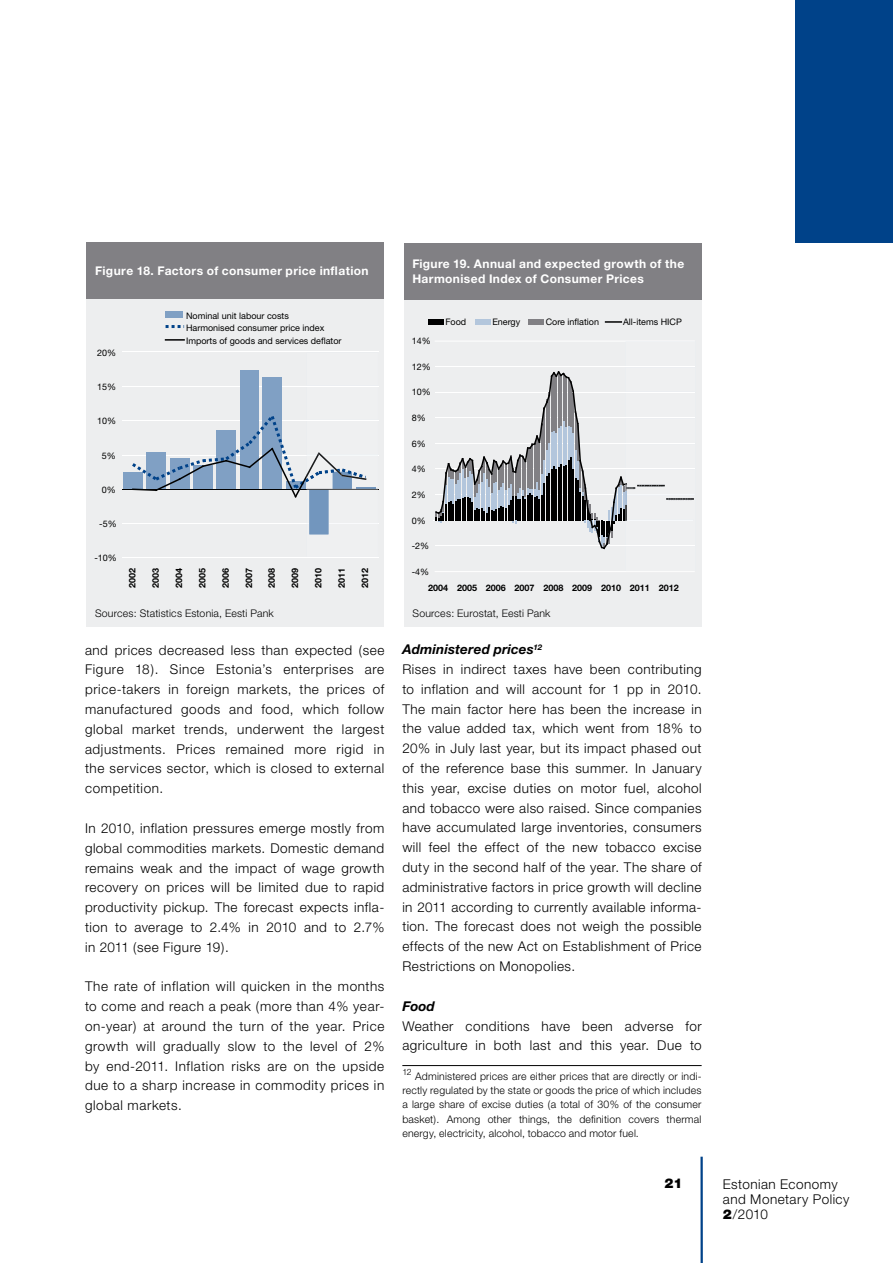
<style>
.page{position:relative;width:893px;height:1263px;background:#fff}
.page>*{position:absolute;margin:0;border:0;box-sizing:border-box;transform-origin:0 0}
.t1{font:300 13.5px/19.8px "Helvetica Neue";letter-spacing:.035em;color:#000}
.t2{font:italic 700 13.5px "Helvetica Neue";color:#000}
.t3{font:900 13.5px "Helvetica Neue";color:#000}
.t4{font:700 12px/15px "Helvetica Neue";letter-spacing:.035em;color:#fff}
.t5{font:300 10.5px/14.2px "Helvetica Neue";letter-spacing:.02em;color:#000;text-align:justify}
.t6{font:9px/12.5px "Helvetica Neue";color:#000}
.t7{font:700 9px "Helvetica Neue";color:#000}
.t8{font:300 8.7px "Helvetica Neue";color:#000}
.s1{font-weight:700;font-style:italic}
.s2{font-weight:900}
</style>
<div class="page">
<div style="left:795px;top:0;width:98px;height:242px;background:#004289"></div>
<hr style="left:700px;top:1157px;width:3px;height:106px;background:#004289">
<hr style="left:402px;top:1065px;width:300px;height:1px;background:#000">
<div style="left:87px;top:303px;width:297px;height:297px;background:#edeeef"></div>
<hr style="left:122px;top:557px;width:257px;height:1px;background:#fff">
<hr style="left:122px;top:523px;width:257px;height:1px;background:#fff">
<hr style="left:122px;top:455px;width:257px;height:1px;background:#fff">
<hr style="left:122px;top:420px;width:257px;height:1px;background:#fff">
<hr style="left:122px;top:386px;width:257px;height:1px;background:#fff">
<hr style="left:122px;top:352px;width:257px;height:1px;background:#fff">
<div style="left:123px;top:473px;width:19px;height:16px;background:#80a0c4"></div>
<hr style="left:122px;top:489px;width:257px;height:1px;background:#000">
<div style="left:166px;top:311px;width:17px;height:7px;background:#80a0c4"></div>
<svg style="left:166px;top:325px;width:18px;height:3px"></svg>
<svg style="left:166px;top:339px;width:18px;height:2px"></svg>
<svg style="left:129px;top:370px;width:249px;height:165px"></svg>
<div style="left:87px;top:242px;width:297px;height:57px;background:#818084"></div>
<div style="left:87px;top:601px;width:297px;height:26px;background:#edeeef"></div>
<div style="left:404px;top:303px;width:297px;height:297px;background:#edeeef"></div>
<hr style="left:435px;top:571px;width:259px;height:1px;background:#fff">
<hr style="left:433px;top:520px;width:260px;height:1px;background:#fff">
<hr style="left:435px;top:341px;width:259px;height:1px;background:#fff">
<div style="left:428px;top:319px;width:15px;height:6px;background:#000"></div>
<div style="left:475px;top:319px;width:15px;height:6px;background:#b3c6dc"></div>
<div style="left:528px;top:319px;width:15px;height:6px;background:#818084"></div>
<svg style="left:606px;top:321px;width:15px;height:2px"></svg>
<svg style="left:435px;top:366px;width:260px;height:184px"></svg>
<div style="left:404px;top:243px;width:297px;height:56px;background:#818084"></div>
<div style="left:404px;top:600px;width:298px;height:27px;background:#edeeef"></div>
<p class="t4" style="left:95px;top:263px;width:275px">Figure 18. Factors of consumer price inflation</p>
<p class="t6" style="left:97px;top:346px;width:21px">20%</p>
<p class="t6" style="left:97px;top:380px;width:21px">15%</p>
<p class="t6" style="left:97px;top:414px;width:21px">10%</p>
<p class="t6" style="left:102px;top:449px;width:16px">5%</p>
<p class="t6" style="left:102px;top:483px;width:16px">0%</p>
<p class="t6" style="left:99px;top:517px;width:19px">-5%</p>
<p class="t6" style="left:94px;top:552px;width:24px">-10%</p>
<p class="t6" style="left:186px;top:309px;width:157px">Nominal unit labour costs<br>Harmonised consumer price index<br>Imports of goods and services deflator</p>
<p class="t7" style="left:127px;top:588px;width:22px;rotate:-90deg">2002</p>
<p class="t7" style="left:150px;top:588px;width:22px;rotate:-90deg">2003</p>
<p class="t7" style="left:173px;top:588px;width:22px;rotate:-90deg">2004</p>
<p class="t7" style="left:197px;top:588px;width:22px;rotate:-90deg">2005</p>
<p class="t7" style="left:220px;top:588px;width:22px;rotate:-90deg">2006</p>
<p class="t7" style="left:244px;top:588px;width:22px;rotate:-90deg">2007</p>
<p class="t7" style="left:266px;top:588px;width:22px;rotate:-90deg">2008</p>
<p class="t7" style="left:289px;top:588px;width:22px;rotate:-90deg">2009</p>
<p class="t7" style="left:313px;top:588px;width:22px;rotate:-90deg">2010</p>
<p class="t7" style="left:336px;top:588px;width:22px;rotate:-90deg">2011</p>
<p class="t7" style="left:360px;top:588px;width:22px;rotate:-90deg">2012</p>
<p class="t5" style="left:95px;top:606px;width:180px">Sources: Statistics Estonia, Eesti Pank</p>
<p class="t1" style="left:85px;top:640px;width:301px;text-align:justify">and prices decreased less than expected (see Figure 18). Since Estonia’s enterprises are price-takers in foreign markets, the prices of manufactured goods and food, which follow global market trends, underwent the largest adjustments. Prices remained more rigid in the services sector, which is closed to external competition.</p>
<p class="t1" style="left:85px;top:818px;width:301px;text-align:justify">In 2010, inflation pressures emerge mostly from global commodities markets. Domestic demand remains weak and the impact of wage growth recovery on prices will be limited due to rapid productivity pickup. The forecast expects infla&shy;tion to average to 2.4% in 2010 and to 2.7% in 2011 (see Figure 19).</p>
<p class="t1" style="left:85px;top:976px;width:301px;text-align:justify">The rate of inflation will quicken in the months to come and reach a peak (more than 4% year&shy;on-year) at around the turn of the year. Price growth will gradually slow to the level of 2% by end-2011. Inflation risks are on the upside due to a sharp increase in commodity prices in global markets.</p>
<p class="t4" style="left:412px;top:256px;width:273px">Figure 19. Annual and expected growth of the<br>Harmonised Index of Consumer Prices</p>
<p class="t6" style="left:412px;top:335px;width:21px">14%</p>
<p class="t6" style="left:412px;top:361px;width:21px">12%</p>
<p class="t6" style="left:412px;top:386px;width:21px">10%</p>
<p class="t6" style="left:412px;top:412px;width:16px">8%</p>
<p class="t6" style="left:412px;top:438px;width:16px">6%</p>
<p class="t6" style="left:412px;top:463px;width:16px">4%</p>
<p class="t6" style="left:412px;top:488px;width:16px">2%</p>
<p class="t6" style="left:412px;top:514px;width:16px">0%</p>
<p class="t6" style="left:412px;top:539px;width:19px">-2%</p>
<p class="t6" style="left:412px;top:565px;width:19px">-4%</p>
<p class="t6" style="left:445px;top:315px;width:22px">Food</p>
<p class="t6" style="left:492px;top:315px;width:29px">Energy</p>
<p class="t6" style="left:546px;top:315px;width:55px">Core inflation</p>
<p class="t6" style="left:623px;top:315px;width:60px">All-items HICP</p>
<p class="t7" style="left:428px;top:582px;width:252px">2004 2005 2006 2007 2008 2009 2010 2011 2012</p>
<p class="t5" style="left:413px;top:606px;width:139px">Sources: Eurostat, Eesti Pank</p>
<p class="t1" style="left:402px;top:639px;width:301px"><span class="s1">Administered prices</span><sup>12<br></sup>Rises in indirect taxes have been contributing to inflation and will account for 1 pp in 2010.<br>The main factor here has been the increase in the value added tax, which went from 18% to 20% in July last year, but its impact phased out of the reference base this summer. In January this year, excise duties on motor fuel, alcohol and tobacco were also raised. Since companies have accumulated large inventories, consumers will feel the effect of the new tobacco excise duty in the second half of the year. The share of administrative factors in price growth will decline in 2011 according to currently available informa&shy;tion. The forecast does not weigh the possible effects of the new Act on Establishment of Price Restrictions on Monopolies.</p>
<p class="t2" style="left:402px;top:997px;width:34px">Food</p>
<p class="t1" style="left:402px;top:1015px;width:301px">Weather conditions have been adverse for agriculture in both last and this year. Due to</p>
<p class="t8" style="left:402px;top:1066px;width:11px">12</p>
<p class="t5" style="left:402px;top:1069px;width:301px;text-indent:13px">Administered prices are either prices that are directly or indi&shy;rectly regulated by the state or goods the price of which includes a large share of excise duties (a total of 30% of the consumer basket). Among other things, the definition covers thermal energy, electricity, alcohol, tobacco and motor fuel.</p>
<p class="t3" style="left:664px;top:1175px;width:19px">21</p>
<p class="t1" style="left:723px;top:1176px;width:128px;line-height:15px">Estonian Economy and Monetary Policy<br><span class="s2">2</span>/2010</p>
</div>
